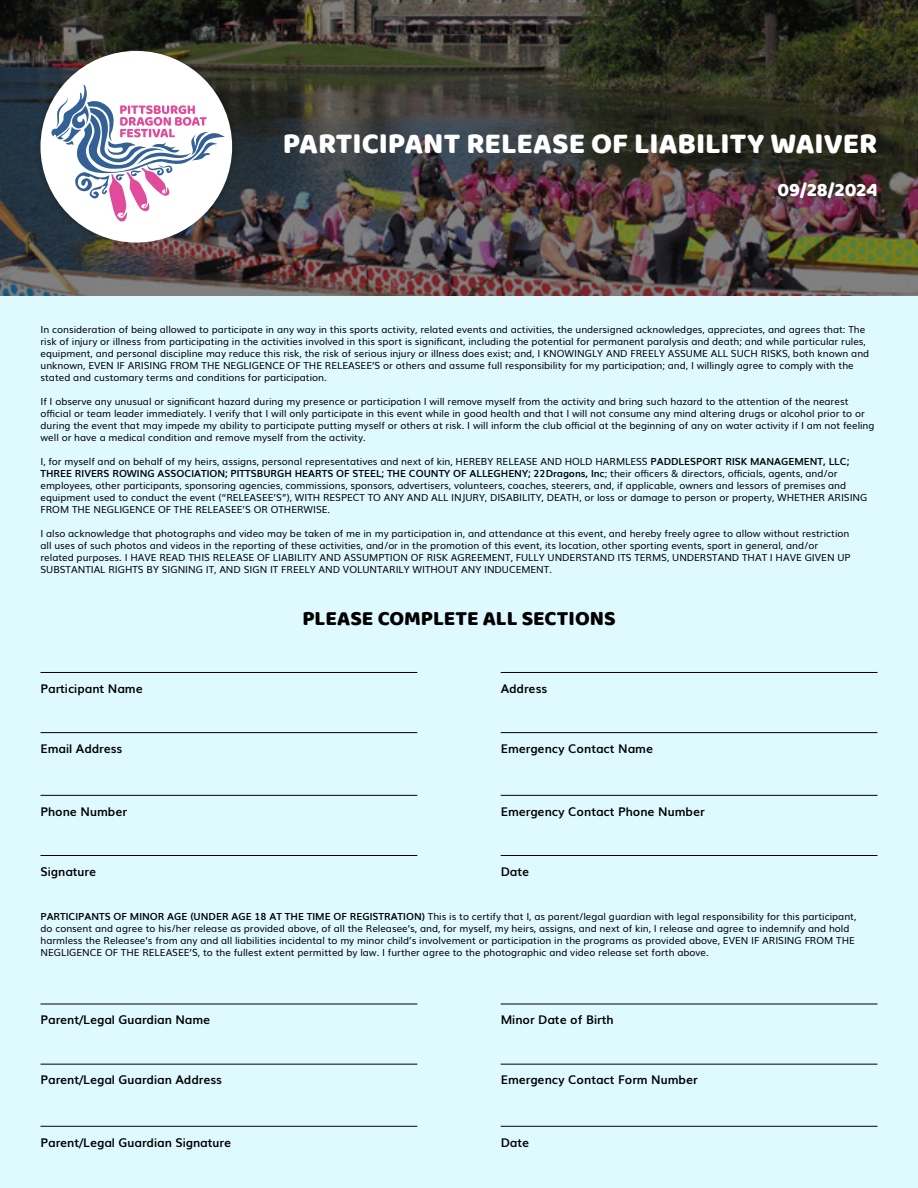
<style>
.page{position:relative;width:918px;height:1188px;background:#dffaff}
.page>*{position:absolute;margin:0;border:0;box-sizing:border-box;transform-origin:0 0}
.t1{font:30px "Baloo Bhai";color:#fff}
.t2{font:21px "Baloo Bhai";color:#000}
.t3{font:19.5px "Baloo Bhai";letter-spacing:-.005em;color:#fff}
.t4{font:700 12px "Muli";color:#000}
.t5{font:9.75px/12px "Muli";color:#000}
.s1{font-weight:700}
</style>
<div class="page">
<img style="left:0;top:0;width:918px;height:296px">
<div style="left:35px;top:45px;width:202px;height:202px;background:#000;opacity:.25"></div>
<div style="left:40px;top:51px;width:192px;height:192px;background:#fff;border-radius:50%"></div>
<svg style="left:51px;top:85px;width:174px;height:137px"></svg>
<hr style="left:40px;top:672px;width:377px;height:1px;background:#000">
<hr style="left:40px;top:1004px;width:377px;height:1px;background:#000">
<hr style="left:501px;top:1004px;width:376px;height:1px;background:#000">
<hr style="left:501px;top:672px;width:376px;height:1px;background:#000">
<hr style="left:40px;top:795px;width:377px;height:1px;background:#000">
<hr style="left:501px;top:795px;width:376px;height:1px;background:#000">
<hr style="left:40px;top:732px;width:377px;height:1px;background:#000">
<hr style="left:40px;top:1064px;width:377px;height:1px;background:#000">
<hr style="left:40px;top:1126px;width:377px;height:1px;background:#000">
<hr style="left:501px;top:1064px;width:376px;height:1px;background:#000">
<hr style="left:501px;top:1126px;width:376px;height:1px;background:#000">
<hr style="left:501px;top:732px;width:376px;height:1px;background:#000">
<hr style="left:40px;top:855px;width:377px;height:1px;background:#000">
<hr style="left:501px;top:855px;width:376px;height:1px;background:#000">
<h1 class="t1" style="left:283px;top:125px;width:596px">PARTICIPANT RELEASE OF LIABILITY WAIVER</h1>
<h3 class="t3" style="left:777px;top:178px;width:102px">09/28/2024</h3>
<p class="t5" style="left:40px;top:323px;width:830px">In consideration of being allowed to participate in any way in this sports activity, related events and activities, the undersigned acknowledges, appreciates, and agrees that: The risk of injury or illness from participating in the activities involved in this sport is significant, including the potential for permanent paralysis and death; and while particular rules, equipment, and personal discipline may reduce this risk, the risk of serious injury or illness does exist; and, I KNOWINGLY AND FREELY ASSUME ALL SUCH RISKS, both known and unknown, EVEN IF ARISING FROM THE NEGLIGENCE OF THE RELEASEE’S or others and assume full responsibility for my participation; and, I willingly agree to comply with the stated and customary terms and conditions for participation.</p>
<p class="t5" style="left:40px;top:395px;width:836px">If I observe any unusual or significant hazard during my presence or participation I will remove myself from the activity and bring such hazard to the attention of the nearest official or team leader immediately. I verify that I will only participate in this event while in good health and that I will not consume any mind altering drugs or alcohol prior to or during the event that may impede my ability to participate putting myself or others at risk. I will inform the club official at the beginning of any on water activity if I am not feeling well or have a medical condition and remove myself from the activity.</p>
<p class="t5" style="left:40px;top:455px;width:829px">I, for myself and on behalf of my heirs, assigns, personal representatives and next of kin, HEREBY RELEASE AND HOLD HARMLESS <span class="s1">PADDLESPORT RISK MANAGEMENT, LLC; THREE RIVERS ROWING ASSOCIATION; PITTSBURGH HEARTS OF STEEL; THE COUNTY OF ALLEGHENY; 22Dragons, Inc</span>; their officers &amp; directors, officials, agents, and/or employees, other participants, sponsoring agencies, commissions, sponsors, advertisers, volunteers, coaches, steerers, and, if applicable, owners and lessors of premises and equipment used to conduct the event (“RELEASEE’S”), WITH RESPECT TO ANY AND ALL INJURY, DISABILITY, DEATH, or loss or damage to person or property, WHETHER ARISING FROM THE NEGLIGENCE OF THE RELEASEE’S OR OTHERWISE.</p>
<p class="t5" style="left:40px;top:527px;width:812px">I also acknowledge that photographs and video may be taken of me in my participation in, and attendance at this event, and hereby freely agree to allow without restriction all uses of such photos and videos in the reporting of these activities, and/or in the promotion of this event, its location, other sporting events, sport in general, and/or related purposes. I HAVE READ THIS RELEASE OF LIABILITY AND ASSUMPTION OF RISK AGREEMENT, FULLY UNDERSTAND ITS TERMS, UNDERSTAND THAT I HAVE GIVEN UP SUBSTANTIAL RIGHTS BY SIGNING IT, AND SIGN IT FREELY AND VOLUNTARILY WITHOUT ANY INDUCEMENT.</p>
<p class="t4" style="left:40px;top:679px;width:104px">Participant Name</p>
<p class="t4" style="left:40px;top:739px;width:83px">Email Address</p>
<h2 class="t2" style="left:302px;top:605px;width:315px">PLEASE COMPLETE ALL SECTIONS</h2>
<p class="t4" style="left:501px;top:679px;width:48px">Address</p>
<p class="t4" style="left:501px;top:739px;width:154px">Emergency Contact Name</p>
<p class="t4" style="left:40px;top:802px;width:88px">Phone Number</p>
<p class="t4" style="left:501px;top:802px;width:205px">Emergency Contact Phone Number</p>
<p class="t4" style="left:40px;top:862px;width:57px">Signature</p>
<p class="t4" style="left:501px;top:862px;width:30px">Date</p>
<p class="t5" style="left:40px;top:909px;width:817px"><span class="s1">PARTICIPANTS OF MINOR AGE (UNDER AGE 18 AT THE TIME OF REGISTRATION)</span> This is to certify that I, as parent/legal guardian with legal responsibility for this participant, do consent and agree to his/her release as provided above, of all the Releasee’s, and, for myself, my heirs, assigns, and next of kin, I release and agree to indemnify and hold harmless the Releasee’s from any and all liabilities incidental to my minor child’s involvement or participation in the programs as provided above, EVEN IF ARISING FROM THE NEGLIGENCE OF THE RELEASEE’S, to the fullest extent permitted by law. I further agree to the photographic and video release set forth above.</p>
<p class="t4" style="left:40px;top:1010px;width:171px">Parent/Legal Guardian Name</p>
<p class="t4" style="left:501px;top:1010px;width:114px">Minor Date of Birth</p>
<p class="t4" style="left:40px;top:1071px;width:183px">Parent/Legal Guardian Address</p>
<p class="t4" style="left:40px;top:1133px;width:192px">Parent/Legal Guardian Signature</p>
<p class="t4" style="left:501px;top:1071px;width:199px">Emergency Contact Form Number</p>
<p class="t4" style="left:501px;top:1133px;width:30px">Date</p>
</div>
